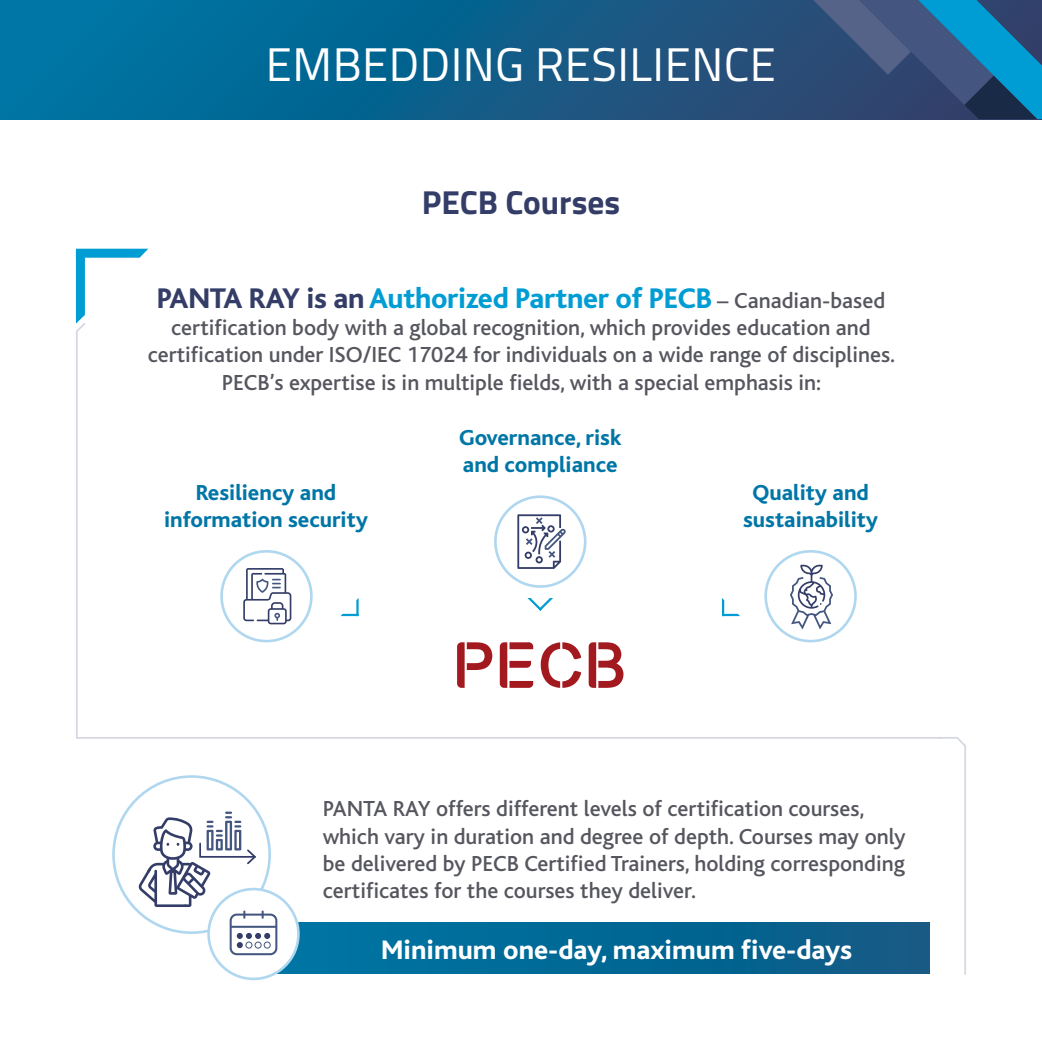
<style>
.page{position:relative;width:1042px;height:1042px;background:#fff}
.page>*{position:absolute;margin:0;border:0;box-sizing:border-box;transform-origin:0 0}
.t1{font:47.25px "Titillium Web";letter-spacing:.01em;color:#fff}
.t2{font:700 33.25px "Titillium Web";color:#333d67}
.t3{font:800 29.75px "Bliss";letter-spacing:-.01em;color:#009dd4}
.t4{font:800 28px "Bliss";color:#fff}
.t5{font:500 22.75px/27.3px "Bliss";color:#56575e;text-align:center}
.t6{font:800 22.75px/27.3px "Bliss";color:#0076a6;text-align:center}
.s1{color:#333d67}
.s2{font-weight:500;font-size:22.75px;color:#56575e}
</style>
<div class="page">
<svg style="left:0;top:0;width:749px;height:119px;background:#0a6390"></svg>
<svg style="left:749px;top:0;width:292px;height:119px;background:#2b5883"></svg>
<svg style="left:1041px;top:0;width:1px;height:119px"></svg>
<svg style="left:75px;top:321px;width:861px;height:418px"></svg>
<svg style="left:936px;top:737px;width:30px;height:238px"></svg>
<svg style="left:457px;top:642px;width:35px;height:46px"></svg>
<svg style="left:500px;top:642px;width:33px;height:46px"></svg>
<svg style="left:541px;top:642px;width:40px;height:46px"></svg>
<svg style="left:589px;top:642px;width:34px;height:46px"></svg>
<div style="left:222px;top:551px;width:89px;height:90px;background:#fff;border-radius:50%"></div>
<div style="left:220px;top:550px;width:93px;height:92px;border:3px solid #b0d7f0;border-radius:50%"></div>
<div style="left:766px;top:551px;width:89px;height:90px;background:#fff;border-radius:50%"></div>
<div style="left:764px;top:550px;width:93px;height:92px;border:3px solid #b0d7f0;border-radius:50%"></div>
<svg style="left:243px;top:568px;width:48px;height:56px"></svg>
<svg style="left:790px;top:565px;width:43px;height:64px"></svg>
<svg style="left:527px;top:598px;width:26px;height:13px"></svg>
<svg style="left:340px;top:598px;width:19px;height:18px"></svg>
<svg style="left:722px;top:598px;width:18px;height:18px"></svg>
<div style="left:253px;top:923px;width:677px;height:50px;background:linear-gradient(to right,#017ba9,#0b5883)"></div>
<div style="left:209px;top:889px;width:89px;height:90px;background:#fff;border-radius:50%"></div>
<div style="left:207px;top:888px;width:93px;height:92px;border:3px solid #b0d7f0;border-radius:50%"></div>
<svg style="left:138px;top:811px;width:139px;height:144px"></svg>
<div style="left:495px;top:497px;width:90px;height:89px;background:#fff;border-radius:50%"></div>
<div style="left:494px;top:495px;width:92px;height:93px;border:3px solid #b0d7f0;border-radius:50%"></div>
<svg style="left:517px;top:514px;width:49px;height:55px"></svg>
<svg style="left:76px;top:249px;width:72px;height:75px"></svg>
<h1 class="t1" style="left:266px;top:30px;width:512px">EMBEDDING RESILIENCE</h1>
<h2 class="t2" style="left:422px;top:176px;width:200px">PECB Courses</h2>
<h3 class="t3" style="left:157px;top:283px;width:730px"><span class="s1">PANTA RAY is an</span> Authorized Partner of PECB <span class="s2">– Canadian-based</span></h3>
<p class="t5" style="left:148px;top:314px;width:749px">certification body with a global recognition, which provides education and certification under ISO/IEC 17024 for individuals on a wide range of disciplines.<br>PECB’s expertise is in multiple fields, with a special emphasis in:</p>
<p class="t6" style="left:164px;top:479px;width:205px">Resiliency and information security</p>
<p class="t6" style="left:459px;top:424px;width:164px;text-align:left">Governance, risk and compliance</p>
<p class="t6" style="left:743px;top:479px;width:137px">Quality and sustainability</p>
<p class="t5" style="left:323px;top:795px;width:584px;text-align:left">PANTA RAY offers different levels of certification courses, which vary in duration and degree of depth. Courses may only be delivered by PECB Certified Trainers, holding corresponding certificates for the courses they deliver.</p>
<p class="t4" style="left:381px;top:935px;width:472px">Minimum one-day, maximum five-days</p>
</div>
